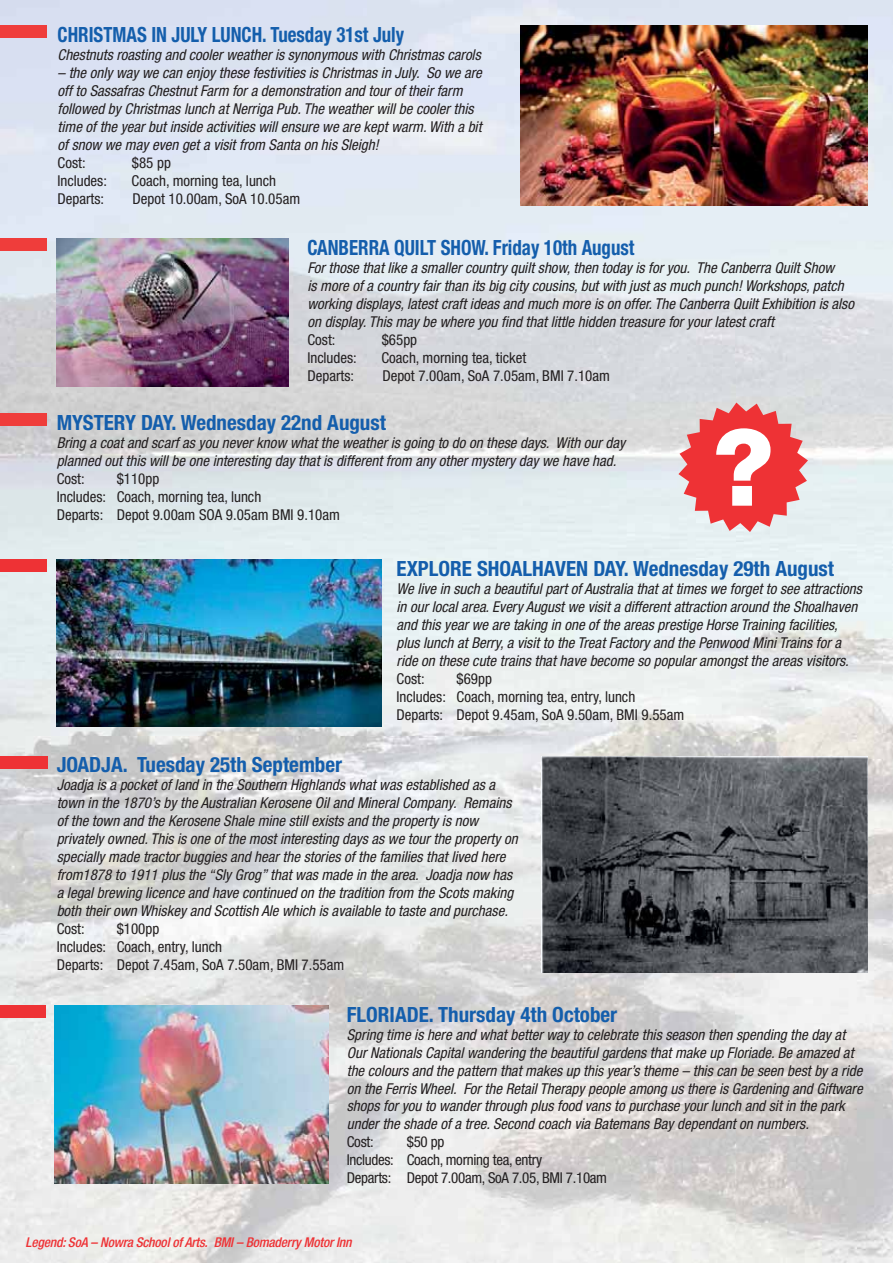
<style>
.page{position:relative;width:893px;height:1263px;background:#fff}
.page>*{position:absolute;margin:0;border:0;box-sizing:border-box;transform-origin:0 0}
.t1{font:700 condensed 21px "Helvetica Neue LT";color:#145eac}
.t2{font:700 condensed 21px "Helvetica Neue LT";color:#145eac;scale:.9 1}
.t3{font:italic condensed 15px/18px "Helvetica Neue LT";color:#231f20}
.t4{font:condensed 15px/18px "Helvetica Neue LT Std";color:#231f20}
.t5{font:condensed 15px/18px "Helvetica Neue LT Std";letter-spacing:-.02em;color:#231f20}
.t6{font:italic 500 condensed 13.5px "Helvetica Neue LT Std";letter-spacing:-.015em;color:#ee3235}
</style>
<div class="page">
<img style="left:0;top:0;width:893px;height:1263px">
<div style="left:0;top:239px;width:46px;height:12px;background:#ef3d3b"></div>
<img style="left:57px;top:239px;width:231px;height:148px">
<div style="left:0;top:756px;width:47px;height:12px;background:#ee3235"></div>
<img style="left:541px;top:756px;width:326px;height:216px">
<div style="left:0;top:560px;width:46px;height:12px;background:#ee3235"></div>
<img style="left:57px;top:560px;width:324px;height:166px">
<div style="left:0;top:26px;width:47px;height:12px;background:#ef3d3b"></div>
<img style="left:521px;top:26px;width:346px;height:179px">
<svg style="left:678px;top:403px;width:130px;height:129px"></svg>
<div style="left:0;top:414px;width:46px;height:12px;background:#ef3d3b"></div>
<div style="left:0;top:1005px;width:46px;height:12px;background:#ee3235"></div>
<img style="left:55px;top:1005px;width:273px;height:179px">
<h1 class="t2" style="left:58px;top:27px;width:386px">CHRISTMAS IN JULY LUNCH. Tuesday 31st July</h1>
<p class="t3" style="left:58px;top:47px;width:425px">Chestnuts roasting and cooler weather is synonymous with Christmas carols</p>
<p class="t3" style="left:58px;top:65px;width:426px">– the only way we can enjoy these festivities is Christmas in July. So we are off to Sassafras Chestnut Farm for a demonstration and tour of their farm followed by Christmas lunch at Nerriga Pub. The weather will be cooler this time of the year but inside activities will ensure we are kept warm. With a bit of snow we may even get a visit from Santa on his Sleigh!</p>
<p class="t4" style="left:58px;top:155px;width:30px">Cost:</p>
<p class="t4" style="left:132px;top:155px;width:41px">$85 pp</p>
<p class="t4" style="left:58px;top:173px;width:51px">Includes:</p>
<p class="t4" style="left:132px;top:173px;width:146px">Coach, morning tea, lunch</p>
<p class="t4" style="left:58px;top:191px;width:48px">Departs:</p>
<p class="t4" style="left:132px;top:191px;width:169px">Depot 10.00am, SoA 10.05am</p>
<h1 class="t2" style="left:307px;top:240px;width:365px">CANBERRA QUILT SHOW. Friday 10th August</h1>
<p class="t3" style="left:307px;top:260px;width:548px">For those that like a smaller country quilt show, then today is for you. The Canberra Quilt Show<br>is more of a country fair than its big city cousins, but with just as much punch! Workshops, patch working displays, latest craft ideas and much more is on offer. The Canberra Quilt Exhibition is also on display. This may be where you find that little hidden treasure for your latest craft</p>
<p class="t4" style="left:307px;top:332px;width:30px">Cost:</p>
<p class="t4" style="left:382px;top:332px;width:37px">$65pp</p>
<p class="t4" style="left:307px;top:350px;width:51px">Includes:</p>
<p class="t4" style="left:381px;top:350px;width:146px">Coach, morning tea, ticket</p>
<p class="t4" style="left:307px;top:368px;width:48px">Departs:</p>
<p class="t4" style="left:382px;top:368px;width:229px">Depot 7.00am, SoA 7.05am, BMI 7.10am</p>
<h1 class="t1" style="left:57px;top:415px;width:331px">MYSTERY DAY. Wednesday 22nd August</h1>
<p class="t3" style="left:57px;top:435px;width:570px">Bring a coat and scarf as you never know what the weather is going to do on these days. With our day planned out this will be one interesting day that is different from any other mystery day we have had.</p>
<p class="t4" style="left:57px;top:471px;width:30px">Cost:</p>
<p class="t4" style="left:57px;top:471px;width:285px;text-indent:60px">$110pp<br>Includes: Coach, morning tea, lunch<br>Departs: Depot 9.00am SOA 9.05am BMI 9.10am</p>
<h1 class="t1" style="left:397px;top:561px;width:439px">EXPLORE SHOALHAVEN DAY. Wednesday 29th August</h1>
<p class="t3" style="left:397px;top:581px;width:467px">We live in such a beautiful part of Australia that at times we forget to see attractions in our local area. Every August we visit a different attraction around the Shoalhaven and this year we are taking in one of the areas prestige Horse Training facilities, plus lunch at Berry, a visit to the Treat Factory and the Penwood Mini Trains for a ride on these cute trains that have become so popular amongst the areas visitors.</p>
<p class="t4" style="left:397px;top:671px;width:30px">Cost:</p>
<p class="t4" style="left:397px;top:671px;width:289px;text-indent:60px">$69pp<br>Includes: Coach, morning tea, entry, lunch<br>Departs: Depot 9.45am, SoA 9.50am, BMI 9.55am</p>
<h1 class="t1" style="left:57px;top:757px;width:287px">JOADJA. Tuesday 25th September</h1>
<p class="t3" style="left:57px;top:777px;width:463px">Joadja is a pocket of land in the Southern Highlands what was established as a town in the 1870’s by the Australian Kerosene Oil and Mineral Company. Remains of the town and the Kerosene Shale mine still exists and the property is now privately owned. This is one of the most interesting days as we tour the property on specially made tractor buggies and hear the stories of the families that lived here from1878 to 1911 plus the “Sly Grog” that was made in the area. Joadja now has a legal brewing licence and have continued on the tradition from the Scots making both their own Whiskey and Scottish Ale which is available to taste and purchase.</p>
<p class="t4" style="left:57px;top:921px;width:30px">Cost:</p>
<p class="t4" style="left:57px;top:921px;width:289px;text-indent:60px">$100pp<br>Includes: Coach, entry, lunch<br>Departs: Depot 7.45am, SoA 7.50am, BMI 7.55am</p>
<h1 class="t1" style="left:347px;top:1006px;width:272px">FLORIADE. Thursday 4th October</h1>
<p class="t3" style="left:347px;top:1026px;width:517px">Spring time is here and what better way to celebrate this season then spending the day at Our Nationals Capital wandering the beautiful gardens that make up Floriade. Be amazed at the colours and the pattern that makes up this year’s theme – this can be seen best by a ride on the Ferris Wheel. For the Retail Therapy people among us there is Gardening and Giftware shops for you to wander through plus food vans to purchase your lunch and sit in the park under the shade of a tree. Second coach via Batemans Bay dependant on numbers.</p>
<p class="t4" style="left:347px;top:1134px;width:28px">Cost:</p>
<p class="t5" style="left:347px;top:1134px;width:262px;text-indent:60px">$50 pp<br>Includes: Coach, morning tea, entry<br>Departs: Depot 7.00am, SoA 7.05, BMI 7.10am</p>
<p class="t6" style="left:26px;top:1237px;width:328px">Legend: SoA – Nowra School of Arts. BMI – Bomaderry Motor Inn</p>
</div>
